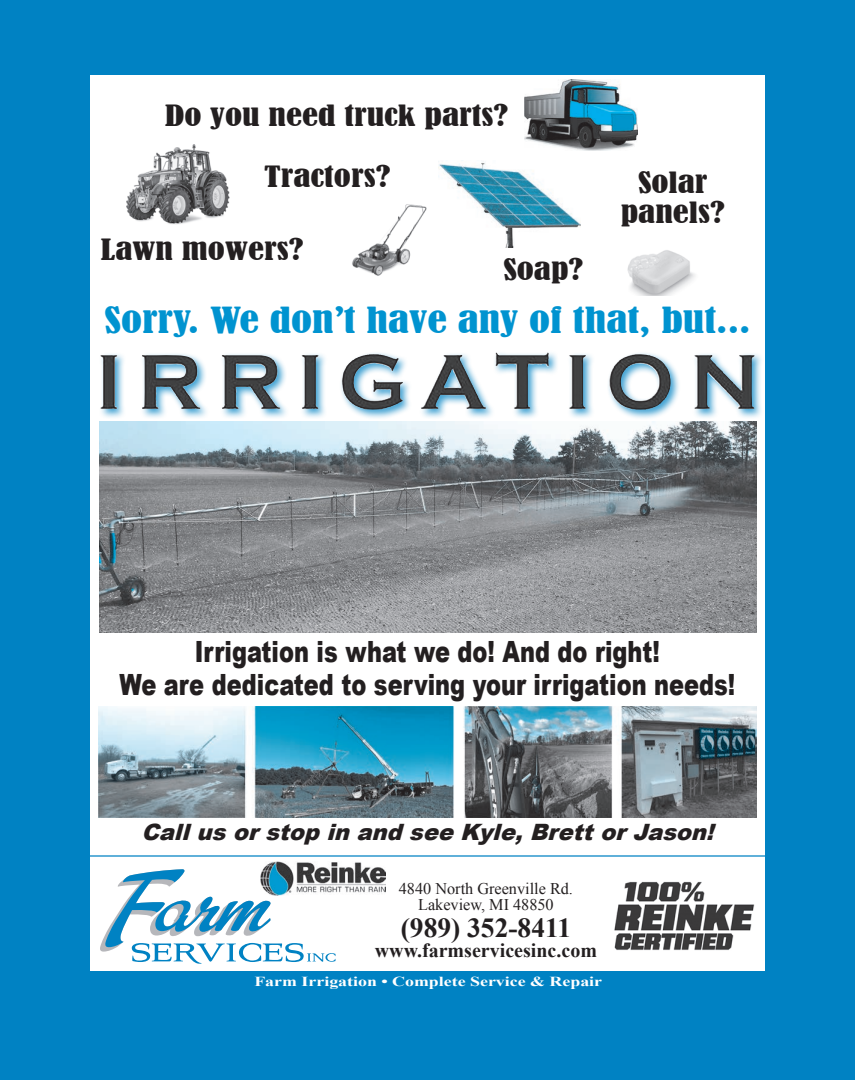
<style>
.page{position:relative;width:855px;height:1080px;background:#0082c3}
.page>*{position:absolute;margin:0;border:0;box-sizing:border-box;transform-origin:0 0}
.t1{font:33.75px "Bernard MT Condensed";color:#0093d0;scale:1.3 1}
.t2{font:29.25px/32.5px "Arial MT Black";color:#231f20;text-align:center;scale:.77 1}
.t3{font:27.5px/30px "Bernard MT Condensed";color:#231f20;text-align:center;scale:1.3 1}
.t4{font:700 27.5px "Times New Roman";color:#231f20}
.t5{font:italic 22.5px "Arial MT Black";color:#231f20}
.t6{font:700 20px "Times New Roman";color:#231f20}
.t7{font:16.25px/16.2px "Times New Roman";color:#231f20;text-align:center}
.t8{font:700 13.75px "Times New Roman";color:#fff;scale:1.3 1}
</style>
<div class="page">
<div style="left:90px;top:75px;width:675px;height:915px;background:#fff"></div>
<svg style="left:100px;top:869px;width:235px;height:95px"></svg>
<div style="left:90px;top:971px;width:676px;height:19px;background:#0082c3"></div>
<hr style="left:83px;top:855px;width:698px;height:2px;background:#0082c3">
<img style="left:260px;top:862px;width:126px;height:34px">
<img style="left:614px;top:881px;width:141px;height:69px">
<div style="left:98px;top:350px;width:666px;height:70px;background:#0082c3;opacity:.75"></div>
<img style="left:341px;top:352px;width:208px;height:58px">
<img style="left:525px;top:80px;width:113px;height:70px">
<img style="left:126px;top:144px;width:104px;height:81px">
<img style="left:439px;top:163px;width:142px;height:85px">
<img style="left:352px;top:204px;width:75px;height:72px">
<img style="left:627px;top:250px;width:68px;height:46px">
<img style="left:100px;top:422px;width:656px;height:210px">
<img style="left:98px;top:707px;width:658px;height:110px">
<p class="t3" style="left:165px;top:101px;width:266px">Do you need truck parts?</p>
<p class="t3" style="left:264px;top:162px;width:99px">Tractors?</p>
<p class="t3" style="left:621px;top:168px;width:82px">Solar panels?</p>
<p class="t3" style="left:101px;top:235px;width:157px">Lawn mowers?</p>
<p class="t3" style="left:503px;top:254px;width:63px">Soap?</p>
<p class="t1" style="left:105px;top:301px;width:498px">Sorry. We don’t have any of that, but...</p>
<p class="t2" style="left:120px;top:636px;width:801px">Irrigation is what we do! And do right!<br>We are dedicated to serving your irrigation needs!</p>
<p class="t5" style="left:141px;top:818px;width:581px">Callusorstop in and see Kyle,BrettorJason!</p>
<p class="t7" style="left:399px;top:880px;width:176px">4840 North Greenville Rd.<br>Lakeview, MI 48850</p>
<p class="t4" style="left:401px;top:909px;width:172px">(989) 352-8411</p>
<p class="t6" style="left:375px;top:937px;width:224px">www.farmservicesinc.com</p>
<p class="t8" style="left:254px;top:972px;width:269px">Farm Irrigation • Complete Service &amp; Repair</p>
</div>
